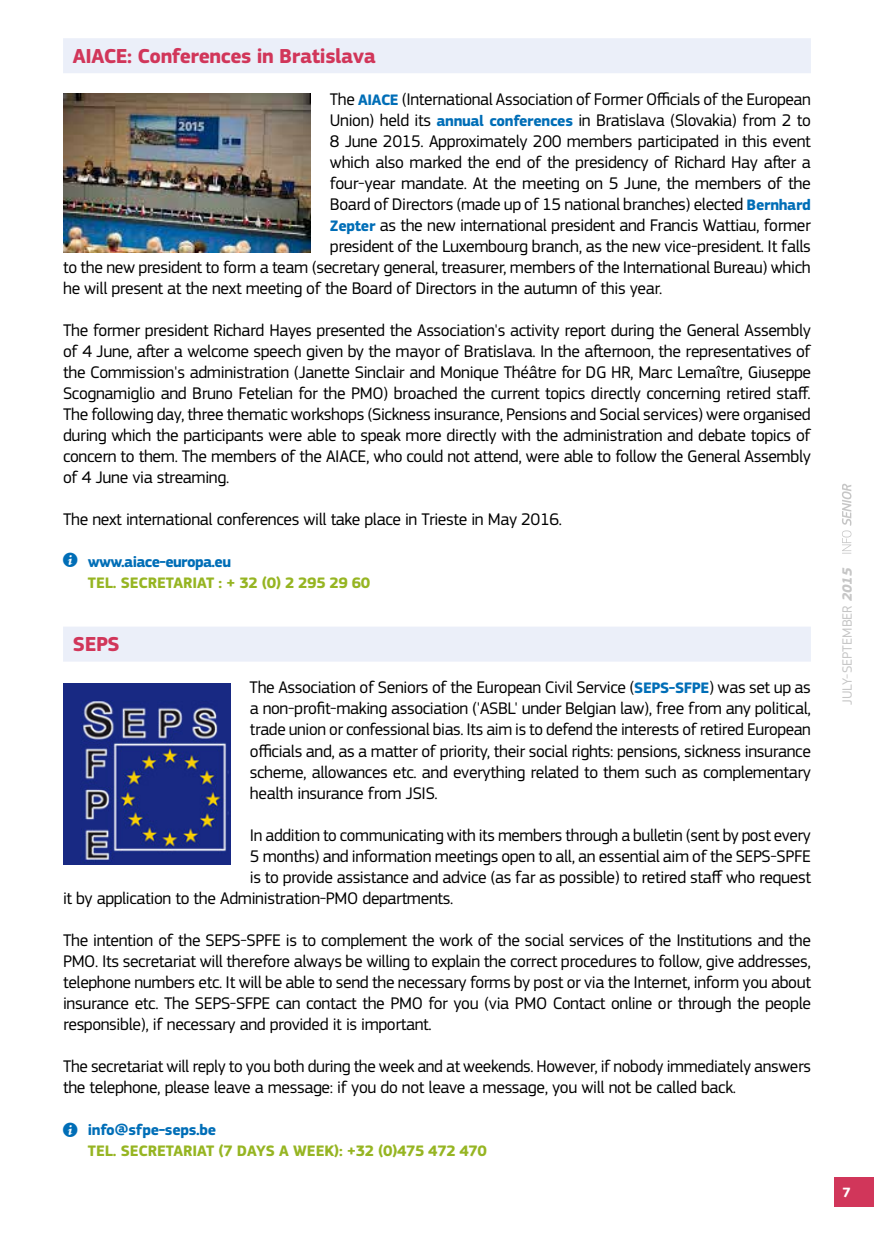
<style>
.page{position:relative;width:874px;height:1241px;background:#fff}
.page>*{position:absolute;margin:0;border:0;box-sizing:border-box;transform-origin:0 0}
.t1{font:700 21px "EC Square Sans Pro";letter-spacing:-.02em;color:#d1365a}
.t2{font:17.5px/21px "EC Square Sans Pro";letter-spacing:-.02em;color:#000;text-align:justify}
.t3{font:700 15.75px/21px "EC Square Sans Pro";letter-spacing:-.02em;color:#96b522}
.t4{font:14px "EC Square Sans Pro";color:#c6c6c6}
.t5{font:700 14px "EC Square Sans Pro";color:#fff}
.s1{font-weight:700;font-size:15.75px;color:#006eb7}
.s2{font-family:"s Tmedia";font-weight:400;font-size:17.5px;color:#006eb7}
.s3{color:#006eb7}
.s4{font-weight:700;font-style:italic}
</style>
<div class="page">
<div style="left:833px;top:1176px;width:40px;height:30px;background:#d1365a"></div>
<svg style="left:842px;top:483px;width:9px;height:70px"></svg>
<div style="left:63px;top:38px;width:747px;height:35px;background:#ebeff9"></div>
<div style="left:63px;top:626px;width:747px;height:35px;background:#ebeff9"></div>
<img style="left:63px;top:683px;width:167px;height:181px">
<img style="left:63px;top:93px;width:247px;height:159px">
<p class="t1" style="left:73px;top:44px;width:304px">AIACE: Conferences in Bratislava</p>
<p class="t2" style="left:330px;top:89px;width:482px">The <span class="s1">AIACE</span> (International Association of Former Officials of the European</p>
<p class="t2" style="left:330px;top:110px;width:482px">Union) held its <span class="s1">annual conferences</span> in Bratislava (Slovakia) from 2 to</p>
<p class="t2" style="left:330px;top:131px;width:482px">8 June 2015. Approximately 200 members participated in this event</p>
<p class="t2" style="left:330px;top:152px;width:482px">which also marked the end of the presidency of Richard Hay after a</p>
<p class="t2" style="left:330px;top:173px;width:482px">four-year mandate. At the meeting on 5 June, the members of the</p>
<p class="t2" style="left:330px;top:194px;width:482px">Board of Directors (made up of 15 national branches) elected <span class="s1">Bernhard</span></p>
<p class="t2" style="left:330px;top:215px;width:482px"><span class="s1">Zepter</span> as the new international president and Francis Wattiau, former</p>
<p class="t2" style="left:330px;top:236px;width:482px">president of the Luxembourg branch, as the new vice-president. It falls</p>
<p class="t2" style="left:63px;top:257px;width:748px">to the new president to form a team (secretary general, treasurer, members of the International Bureau) which</p>
<p class="t2" style="left:63px;top:278px;width:600px">he will present at the next meeting of the Board of Directors in the autumn of this year.</p>
<p class="t2" style="left:63px;top:320px;width:749px">The former president Richard Hayes presented the Association's activity report during the General Assembly of 4 June, after a welcome speech given by the mayor of Bratislava. In the afternoon, the representatives of the Commission's administration (Janette Sinclair and Monique Théâtre for DG HR, Marc Lemaître, Giuseppe Scognamiglio and Bruno Fetelian for the PMO) broached the current topics directly concerning retired staff.<br>The following day, three thematic workshops (Sickness insurance, Pensions and Social services) were organised during which the participants were able to speak more directly with the administration and debate topics of concern to them. The members of the AIACE, who could not attend, were able to follow the General Assembly of 4 June via streaming.</p>
<p class="t2" style="left:63px;top:509px;width:500px">The next international conferences will take place in Trieste in May 2016.</p>
<p class="t3" style="left:88px;top:552px;width:284px;text-indent:-25px"><span class="s2">i</span> <span class="s3">www.aiace-europa.eu<br></span>TEL. SECRETARIAT : + 32 (0) 2 295 29 60</p>
<p class="t1" style="left:73px;top:632px;width:48px">SEPS</p>
<p class="t2" style="left:249px;top:677px;width:562px">The Association of Seniors of the European Civil Service (<span class="s1">SEPS-SFPE</span>) was set up as a non-profit-making association ('ASBL' under Belgian law), free from any political, trade union or confessional bias. Its aim is to defend the interests of retired European officials and, as a matter of priority, their social rights: pensions, sickness insurance scheme, allowances etc. and everything related to them such as complementary health insurance from JSIS.</p>
<p class="t2" style="left:250px;top:824px;width:562px">In addition to communicating with its members through a bulletin (sent by post every</p>
<p class="t2" style="left:250px;top:845px;width:562px">5 months) and information meetings open to all, an essential aim of the SEPS-SPFE</p>
<p class="t2" style="left:250px;top:866px;width:562px">is to provide assistance and advice (as far as possible) to retired staff who request</p>
<p class="t2" style="left:63px;top:887px;width:391px">it by application to the Administration-PMO departments.</p>
<p class="t2" style="left:63px;top:929px;width:749px">The intention of the SEPS-SPFE is to complement the work of the social services of the Institutions and the PMO. Its secretariat will therefore always be willing to explain the correct procedures to follow, give addresses, telephone numbers etc. It will be able to send the necessary forms by post or via the Internet, inform you about insurance etc. The SEPS-SFPE can contact the PMO for you (via PMO Contact online or through the people responsible), if necessary and provided it is important.</p>
<p class="t2" style="left:63px;top:1055px;width:749px">The secretariat will reply to you both during the week and at weekends. However, if nobody immediately answers the telephone, please leave a message: if you do not leave a message, you will not be called back.</p>
<p class="t3" style="left:88px;top:1119px;width:400px;text-indent:-25px"><span class="s2">i</span> <span class="s3">info@sfpe-seps.be<br></span>TEL. SECRETARIAT (7 DAYS A WEEK): +32 (0)475 472 470</p>
<p class="t4" style="left:838px;top:705px;width:139px;rotate:-90deg">JULY-SEPTEMBER <span class="s4">2015</span></p>
<p class="t5" style="left:842px;top:1183px;width:10px">7</p>
</div>
